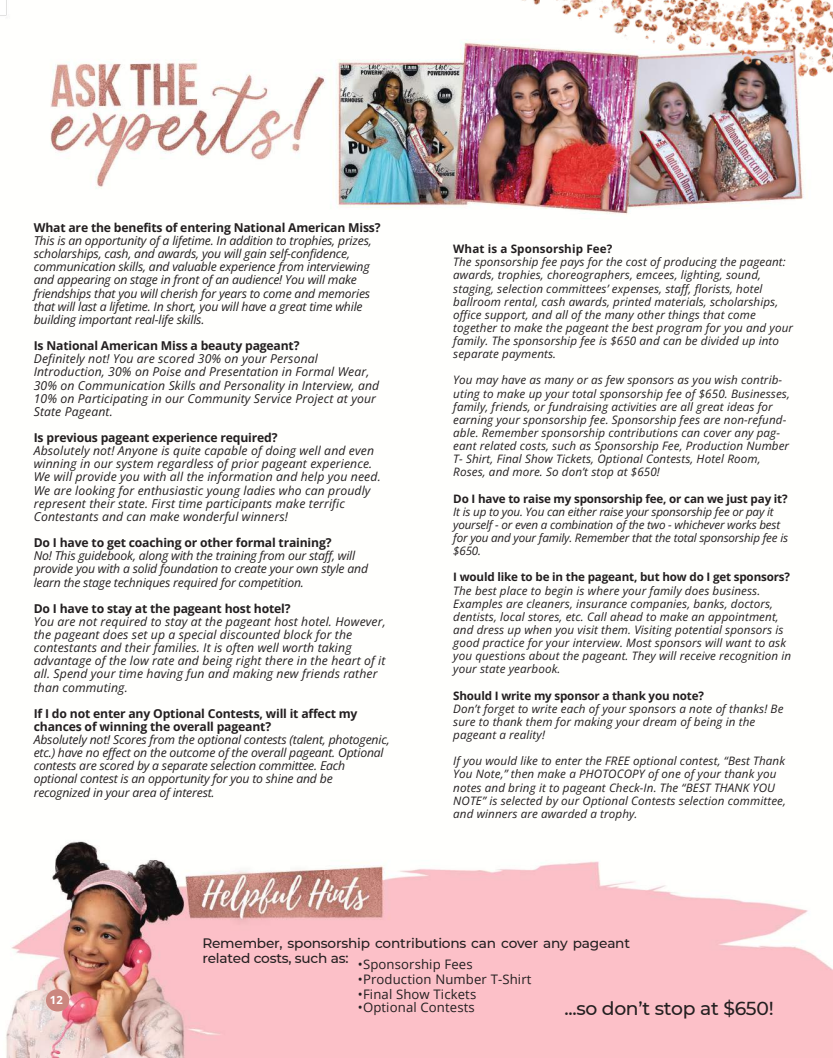
<style>
.page{position:relative;width:833px;height:1058px;background:#fff}
.page>*{position:absolute;margin:0;border:0;box-sizing:border-box;transform-origin:0 0}
.t1{font:500 18.75px "Montserrat";letter-spacing:-.015em;color:#231f20}
.t2{font:500 13.62px/15px "Montserrat";letter-spacing:-.015em;color:#231f20}
.t3{font:13.12px "Open Sans";letter-spacing:.01em;color:#231f20}
.t4{font:italic 12.25px/13.1px "Open Sans";letter-spacing:.01em;color:#231f20}
.t5{font:italic 12.25px/13.1px "Open Sans";letter-spacing:-.015em;color:#231f20}
.t6{font:700 12.25px/13.1px "Open Sans";letter-spacing:-.015em;color:#231f20}
.t7{font:italic 11.62px/13.1px "Open Sans";letter-spacing:.01em;color:#231f20}
.t8{font:italic 11.62px/13.1px "Open Sans";letter-spacing:-.015em;color:#231f20}
.t9{font:700 11.62px "Open Sans";letter-spacing:-.015em;color:#231f20}
.t10{font:700 11.62px "Open Sans";letter-spacing:.01em;color:#231f20}
.t11{font:700 11.25px "Open Sans";color:#fff}
</style>
<div class="page">
<img style="left:0;top:0;width:832px;height:1057px">
<img style="left:464px;top:0;width:368px;height:104px">
<div style="left:46px;top:989px;width:23px;height:22px;background:#cb877f;border-radius:50%"></div>
<p class="t6" style="left:34px;top:221px;width:348px">What are the benefits of entering National American Miss?</p>
<p class="t5" style="left:34px;top:234px;width:339px">This is an opportunity of a lifetime. In addition to trophies, prizes, scholarships, cash, and awards, you will gain self-confidence, communication skills, and valuable experience from interviewing and appearing on stage in front of an audience! You will make friendships that you will cherish for years to come and memories that will last a lifetime. In short, you will have a great time while building important real-life skills.</p>
<p class="t6" style="left:34px;top:339px;width:267px">Is National American Miss a beauty pageant?</p>
<p class="t4" style="left:34px;top:352px;width:347px">Definitely not! You are scored 30% on your Personal Introduction, 30% on Poise and Presentation in Formal Wear, 30% on Communication Skills and Personality in Interview, and 10% on Participating in our Community Service Project at your State Pageant.</p>
<p class="t6" style="left:34px;top:431px;width:245px">Is previous pageant experience required?</p>
<p class="t4" style="left:34px;top:444px;width:348px">Absolutely not! Anyone is quite capable of doing well and even winning in our system regardless of prior pageant experience.<br>We will provide you with all the information and help you need.<br>We are looking for enthusiastic young ladies who can proudly represent their state. First time participants make terrific Contestants and can make wonderful winners!</p>
<p class="t6" style="left:34px;top:536px;width:299px">Do I have to get coaching or other formal training?</p>
<p class="t5" style="left:34px;top:549px;width:336px">No! This guidebook, along with the training from our staff, will provide you with a solid foundation to create your own style and learn the stage techniques required for competition.</p>
<p class="t6" style="left:34px;top:601px;width:258px">Do I have to stay at the pageant host hotel?</p>
<p class="t4" style="left:34px;top:614px;width:353px">You are not required to stay at the pageant host hotel. However, the pageant does set up a special discounted block for the contestants and their families. It is often well worth taking advantage of the low rate and being right there in the heart of it all. Spend your time having fun and making new friends rather than commuting.</p>
<p class="t6" style="left:34px;top:706px;width:325px">If I do not enter any Optional Contests, will it affect my chances of winning the overall pageant?</p>
<p class="t5" style="left:34px;top:732px;width:357px">Absolutely not! Scores from the optional contests (talent, photogenic, etc.) have no effect on the outcome of the overall pageant. Optional contests are scored by a separate selection committee. Each optional contest is an opportunity for you to shine and be recognized in your area of interest.</p>
<p class="t10" style="left:453px;top:241px;width:161px">What is a Sponsorship Fee?</p>
<p class="t7" style="left:453px;top:255px;width:341px">The sponsorship fee pays for the cost of producing the pageant: awards, trophies, choreographers, emcees, lighting, sound, staging, selection committees’ expenses, staff, florists, hotel ballroom rental, cash awards, printed materials, scholarships, office support, and all of the many other things that come together to make the pageant the best program for you and your family. The sponsorship fee is $650 and can be divided up into separate payments.</p>
<p class="t7" style="left:453px;top:373px;width:338px">You may have as many or as few sponsors as you wish contrib&shy;uting to make up your total sponsorship fee of $650. Businesses, family, friends, or fundraising activities are all great ideas for earning your sponsorship fee. Sponsorship fees are non-refund&shy;able. Remember sponsorship contributions can cover any pag&shy;eant related costs, such as Sponsorship Fee, Production Number T- Shirt, Final Show Tickets, Optional Contests, Hotel Room, Roses, and more. So don’t stop at $650!</p>
<p class="t9" style="left:453px;top:490px;width:336px">Do I have to raise my sponsorship fee, or can we just pay it?</p>
<p class="t8" style="left:453px;top:504px;width:336px">It is up to you. You can either raise your sponsorship fee or pay it yourself - or even a combination of the two - whichever works best for you and your family. Remember that the total sponsorship fee is $650.</p>
<p class="t9" style="left:453px;top:569px;width:338px">I would like to be in the pageant, but how do I get sponsors?</p>
<p class="t7" style="left:453px;top:583px;width:339px">The best place to begin is where your family does business.<br>Examples are cleaners, insurance companies, banks, doctors, dentists, local stores, etc. Call ahead to make an appointment, and dress up when you visit them. Visiting potential sponsors is good practice for your interview. Most sponsors will want to ask you questions about the pageant. They will receive recognition in your state yearbook.</p>
<p class="t9" style="left:453px;top:687px;width:252px">Should I write my sponsor a thank you note?</p>
<p class="t7" style="left:453px;top:701px;width:332px">Don’t forget to write each of your sponsors a note of thanks! Be sure to thank them for making your dream of being in the pageant a reality!</p>
<p class="t7" style="left:453px;top:754px;width:334px">If you would like to enter the FREE optional contest, “Best Thank You Note,” then make a PHOTOCOPY of one of your thank you notes and bring it to pageant Check-In. The “BEST THANK YOU NOTE” is selected by our Optional Contests selection committee, and winners are awarded a trophy.</p>
<p class="t11" style="left:50px;top:991px;width:14px">12</p>
<p class="t2" style="left:202px;top:935px;width:429px">Remember, sponsorship contributions can cover any pageant related costs, such as:</p>
<h1 class="t1" style="left:564px;top:996px;width:211px">...so don’t stop at $650!</h1>
<p class="t3" style="left:358px;top:954px;width:116px">•Sponsorship Fees</p>
<p class="t3" style="left:358px;top:969px;width:175px">•Production Number T-Shirt</p>
<p class="t3" style="left:358px;top:984px;width:120px">•Final Show Tickets</p>
<p class="t3" style="left:358px;top:997px;width:118px">•Optional Contests</p>
</div>
